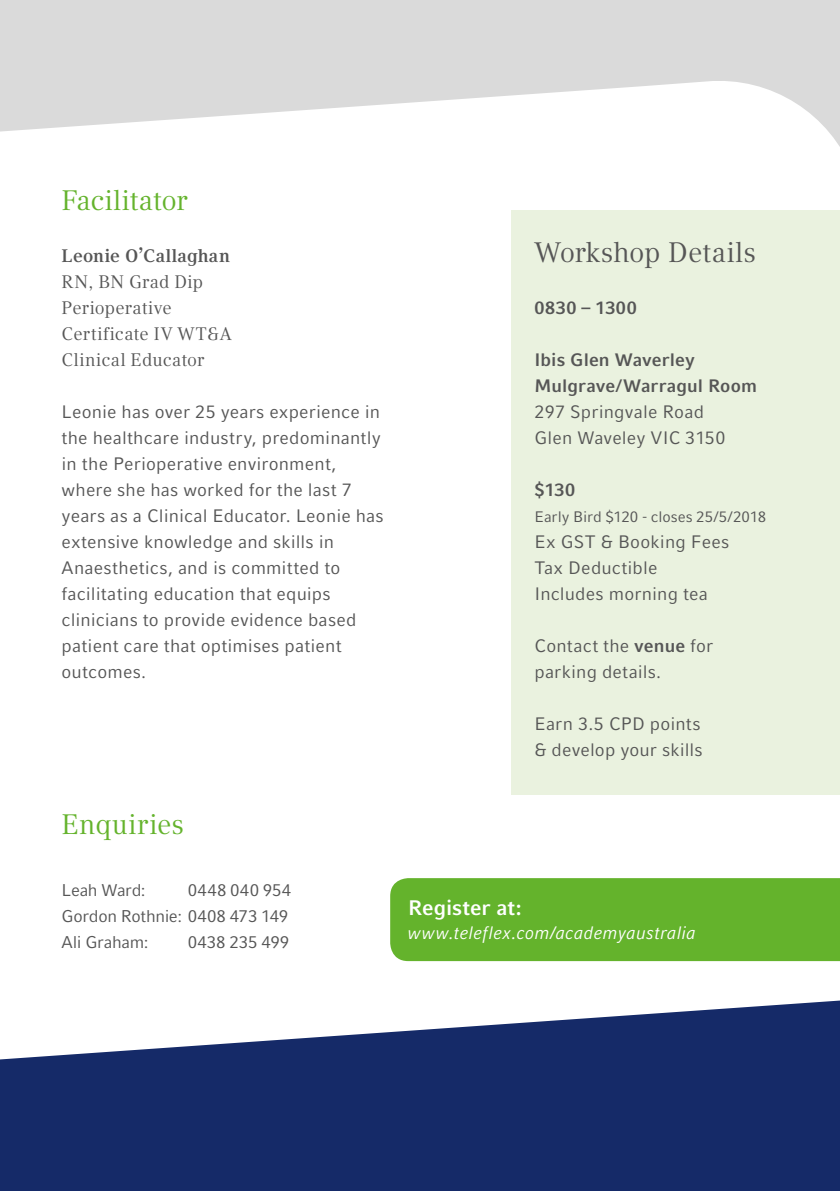
<style>
.page{position:relative;width:840px;height:1191px;background:#fff}
.page>*{position:absolute;margin:0;border:0;box-sizing:border-box;transform-origin:0 0}
.t1{font:28px "Compatil Text LT Pro";letter-spacing:.005em;color:#64b32c}
.t2{font:28px "Compatil Text LT Pro";color:#565656}
.t3{font:700 21px "Compatil Fact LT Pro";color:#fff}
.t4{font:18px/26px "Compatil Fact LT Pro";letter-spacing:.01em;color:#565656}
.t5{font:18px/26px "Compatil Text LT Pro";letter-spacing:.02em;color:#565656}
.t6{font:700 18px/26px "Compatil Fact LT Pro";letter-spacing:.005em;color:#565656}
.t7{font:italic 18px "Compatil Fact LT Pro";letter-spacing:.01em;color:#fff}
.t8{font:700 18px "Compatil Text LT Pro";letter-spacing:.025em;color:#565656}
.t9{font:700 18px "Compatil Fact LT Pro";letter-spacing:.035em;color:#565656}
.t10{font:17px/26px "Compatil Fact LT Pro";letter-spacing:-.015em;color:#565656}
.t11{font:15.2px "Compatil Fact LT Pro";letter-spacing:-.005em;color:#565656}
.s1{font-weight:700}
</style>
<div class="page">
<svg style="left:0;top:0;width:839px;height:145px;fill:#dadada"></svg>
<svg style="left:0;top:1000px;width:839px;height:191px;fill:#152a68"></svg>
<div style="left:511px;top:210px;width:328px;height:584px;background:#eaf2df"></div>
<div style="left:390px;top:878px;width:449px;height:83px;background:#64b32c"></div>
<h1 class="t1" style="left:62px;top:184px;width:127px">Facilitator</h1>
<p class="t8" style="left:62px;top:245px;width:170px">Leonie O’Callaghan</p>
<p class="t5" style="left:62px;top:269px;width:171px">RN, BN Grad Dip<br>Perioperative<br>Certificate IV WT&amp;A<br>Clinical Educator</p>
<p class="t4" style="left:62px;top:399px;width:323px">Leonie has over 25 years experience in the healthcare industry, predominantly in the Perioperative environment, where she has worked for the last 7 years as a Clinical Educator. Leonie has extensive knowledge and skills in Anaesthetics, and is committed to facilitating education that equips clinicians to provide evidence based patient care that optimises patient outcomes.</p>
<h1 class="t1" style="left:62px;top:808px;width:124px">Enquiries</h1>
<p class="t10" style="left:62px;top:877px;width:231px;text-indent:126px">0448 040 954<br>Gordon Rothnie: 0408 473 149<br>Ali Graham:</p>
<p class="t10" style="left:62px;top:877px;width:85px">Leah Ward:</p>
<p class="t10" style="left:188px;top:929px;width:103px">0438 235 499</p>
<h1 class="t2" style="left:534px;top:236px;width:223px">Workshop Details</h1>
<p class="t9" style="left:534px;top:297px;width:104px">0830 – 1300</p>
<p class="t6" style="left:534px;top:347px;width:224px">Ibis Glen Waverley<br>Mulgrave/Warragul Room</p>
<p class="t4" style="left:534px;top:399px;width:192px">297 Springvale Road<br>Glen Waveley VIC 3150</p>
<p class="t6" style="left:534px;top:477px;width:42px">$130</p>
<p class="t11" style="left:534px;top:508px;width:233px">Early Bird $120 - closes 25/5/2018</p>
<p class="t4" style="left:534px;top:529px;width:196px">Ex GST &amp; Booking Fees<br>Tax Deductible<br>Includes morning tea</p>
<p class="t4" style="left:534px;top:633px;width:180px">Contact the <span class="s1">venue</span> for parking details.</p>
<p class="t4" style="left:534px;top:711px;width:170px">Earn 3.5 CPD points &amp; develop your skills</p>
<p class="t3" style="left:408px;top:895px;width:115px">Register at:</p>
<p class="t7" style="left:408px;top:922px;width:289px">www.teleflex.com/academyaustralia</p>
</div>
